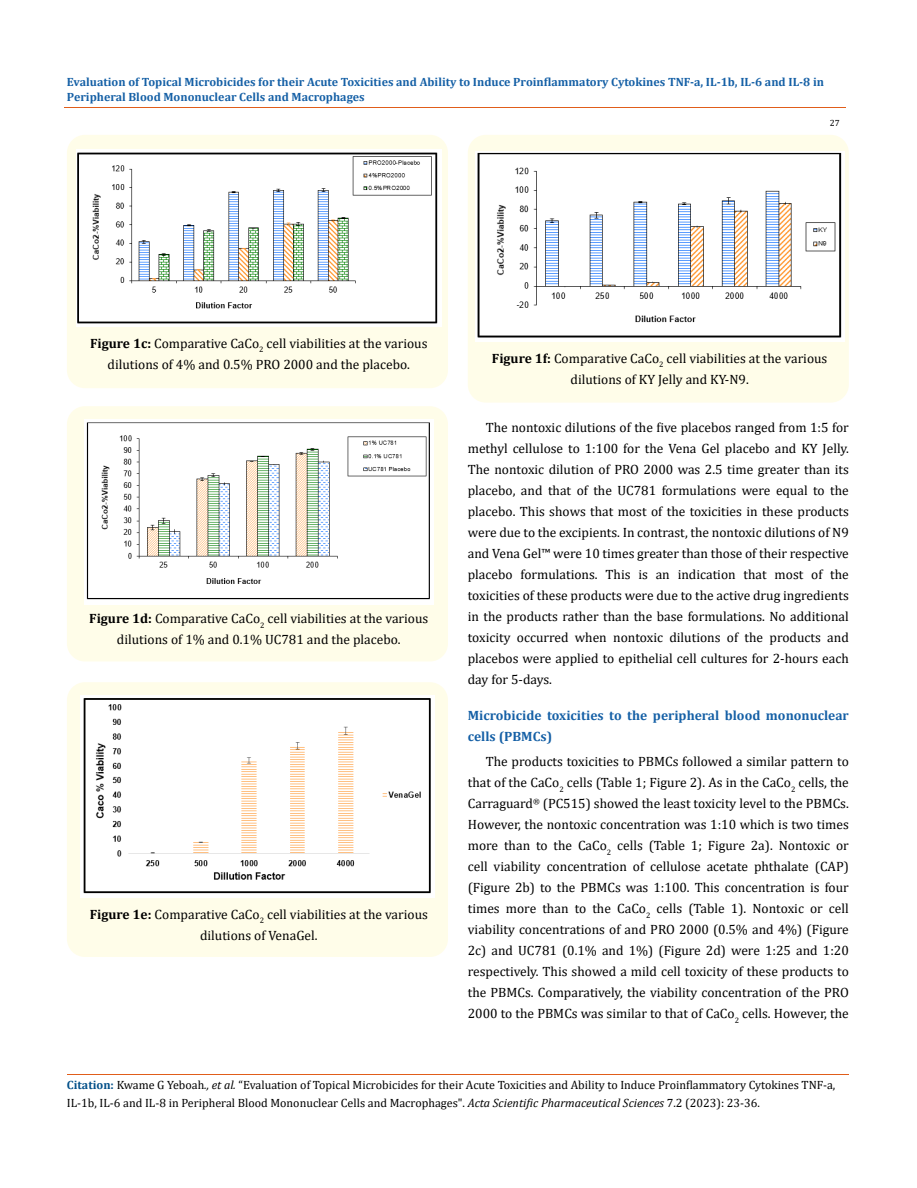
<style>
.page{position:relative;width:917px;height:1188px;background:#fff}
.page>*{position:absolute;margin:0;border:0;box-sizing:border-box;transform-origin:0 0}
.t1{font:13.5px/21px "Cambria";color:#000;text-align:center}
.t2{font:700 13.5px/21px "Cambria";color:#1560a6}
.t3{font:12px/18px "Cambria";color:#000}
.t4{font:700 12px/15px "Cambria";color:#1560a6}
.t5{font:9px "Cambria";color:#000}
.s1{font-weight:700}
.s2{font-weight:700;color:#035089}
.s3{font-style:italic}
</style>
<div class="page">
<div style="left:67px;top:135px;width:381px;height:253px;background:#fffde9;border-radius:18px"></div>
<img style="left:76px;top:150px;width:365px;height:177px">
<div style="left:67px;top:406px;width:381px;height:255px;background:#fffde9;border-radius:18px"></div>
<img style="left:84px;top:420px;width:349px;height:184px">
<div style="left:67px;top:682px;width:381px;height:275px;background:#fffde9;border-radius:18px"></div>
<img style="left:80px;top:696px;width:354px;height:201px">
<div style="left:468px;top:135px;width:380px;height:268px;background:#fffde9;border-radius:18px"></div>
<img style="left:475px;top:151px;width:369px;height:191px">
<hr style="left:64px;top:108px;width:781px;height:1px;background:#e05d1a">
<hr style="left:67px;top:1074px;width:781px;height:1px;background:#e05d1a">
<p class="t4" style="left:67px;top:74px;width:758px">Evaluation of Topical Microbicides for their Acute Toxicities and Ability to Induce Proinflammatory Cytokines TNF-a, IL-1b, IL-6 and IL-8 in<br>Peripheral Blood Mononuclear Cells and Macrophages</p>
<p class="t5" style="left:829px;top:118px;width:11px">27</p>
<p class="t1" style="left:90px;top:332px;width:339px"><span class="s1">Figure 1c:</span> Comparative CaCo<sub>2</sub> cell viabilities at the various dilutions of 4% and 0.5% PRO 2000 and the placebo.</p>
<p class="t1" style="left:89px;top:608px;width:340px"><span class="s1">Figure 1d:</span> Comparative CaCo<sub>2</sub> cell viabilities at the various dilutions of 1% and 0.1% UC781 and the placebo.</p>
<p class="t1" style="left:90px;top:904px;width:340px"><span class="s1">Figure 1e:</span> Comparative CaCo<sub>2</sub> cell viabilities at the various dilutions of VenaGel.</p>
<p class="t1" style="left:492px;top:347px;width:337px"><span class="s1">Figure 1f:</span> Comparative CaCo<sub>2</sub> cell viabilities at the various dilutions of KY Jelly and KY-N9.</p>
<p class="t1" style="left:468px;top:417px;width:382px;text-align:justify;text-indent:18px">The nontoxic dilutions of the five placebos ranged from 1:5 for methyl cellulose to 1:100 for the Vena Gel placebo and KY Jelly.<br>The nontoxic dilution of PRO 2000 was 2.5 time greater than its placebo, and that of the UC781 formulations were equal to the placebo. This shows that most of the toxicities in these products were due to the excipients. In contrast, the nontoxic dilutions of N9 and Vena Gel™ were 10 times greater than those of their respective placebo formulations. This is an indication that most of the toxicities of these products were due to the active drug ingredients in the products rather than the base formulations. No additional toxicity occurred when nontoxic dilutions of the products and placebos were applied to epithelial cell cultures for 2-hours each day for 5-days.</p>
<p class="t2" style="left:468px;top:704px;width:382px">Microbicide toxicities to the peripheral blood mononuclear cells (PBMCs)</p>
<p class="t1" style="left:468px;top:751px;width:382px;text-align:justify;text-indent:18px">The products toxicities to PBMCs followed a similar pattern to that of the CaCo<sub>2</sub> cells (Table 1; Figure 2). As in the CaCo<sub>2</sub> cells, the Carraguard<sup>®</sup> (PC515) showed the least toxicity level to the PBMCs.<br>However, the nontoxic concentration was 1:10 which is two times more than to the CaCo<sub>2</sub> cells (Table 1; Figure 2a). Nontoxic or cell viability concentration of cellulose acetate phthalate (CAP) (Figure 2b) to the PBMCs was 1:100. This concentration is four times more than to the CaCo<sub>2</sub> cells (Table 1). Nontoxic or cell viability concentrations of and PRO 2000 (0.5% and 4%) (Figure 2c) and UC781 (0.1% and 1%) (Figure 2d) were 1:25 and 1:20 respectively. This showed a mild cell toxicity of these products to the PBMCs. Comparatively, the viability concentration of the PRO 2000 to the PBMCs was similar to that of CaCo<sub>2</sub> cells. However, the</p>
<p class="t3" style="left:67px;top:1076px;width:769px"><span class="s2">Citation:</span> Kwame G Yeboah<span class="s3">., et al.</span> “Evaluation of Topical Microbicides for their Acute Toxicities and Ability to Induce Proinflammatory Cytokines TNF-a,<br>IL-1b, IL-6 and IL-8 in Peripheral Blood Mononuclear Cells and Macrophages". <span class="s3">Acta Scientific Pharmaceutical Sciences</span> 7.2 (2023): 23-36.</p>
</div>
